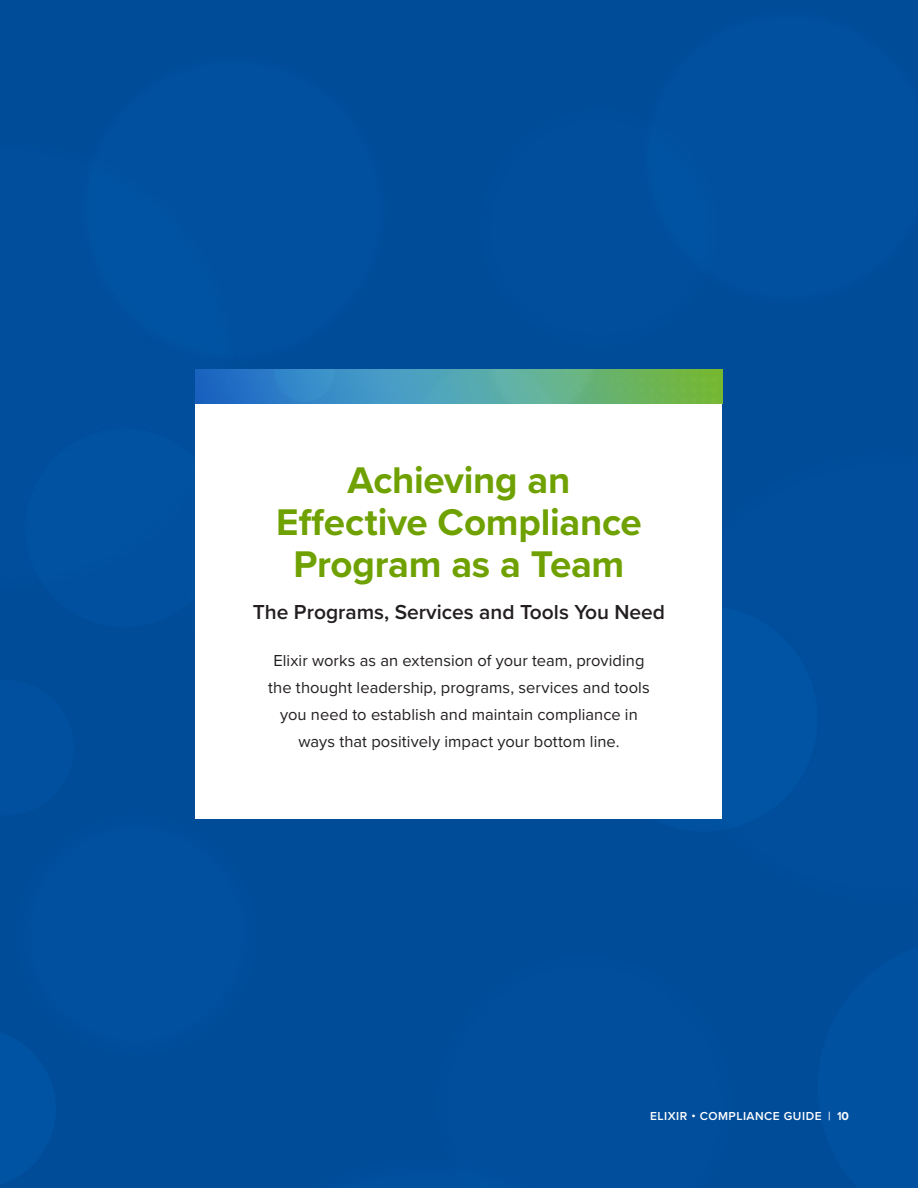
<style>
.page{position:relative;width:918px;height:1188px;background:#004e9c}
.page>*{position:absolute;margin:0;border:0;box-sizing:border-box;transform-origin:0 0}
.Head{font:700 38.55px/42px "Proxima Nova";letter-spacing:-.01em;color:#6ea101;text-align:center}
.CM_-_Green_copy_head{font:600 21px "Proxima Nova";color:#231f20}
.CM_-_Body{font:16.5px/27px "Proxima Nova";letter-spacing:.005em;color:#231f20;text-align:center}
.t1{font:600 12px "Proxima Nova";letter-spacing:.04em;color:#fff}
.s1{font-weight:700}
</style>
<div class="page">
<div style="left:196px;top:404px;width:526px;height:415px;background:#fff"></div>
<img style="left:196px;top:369px;width:526px;height:34px">
<p class="Head" style="left:276px;top:458px;width:367px">Achieving an<br>Effective Compliance<br>Program as a Team</p>
<p class="CM_-_Green_copy_head" style="left:253px;top:597px;width:414px">The Programs, Services and Tools You Need</p>
<p class="CM_-_Body" style="left:268px;top:647px;width:383px">Elixir works as an extension of your team, providing the thought leadership, programs, services and tools you need to establish and maintain compliance in ways that positively impact your bottom line.</p>
<p class="t1" style="left:650px;top:1107px;width:200px">ELIXIR • COMPLIANCE GUIDE | 1<span class="s1">0</span></p>
</div>
